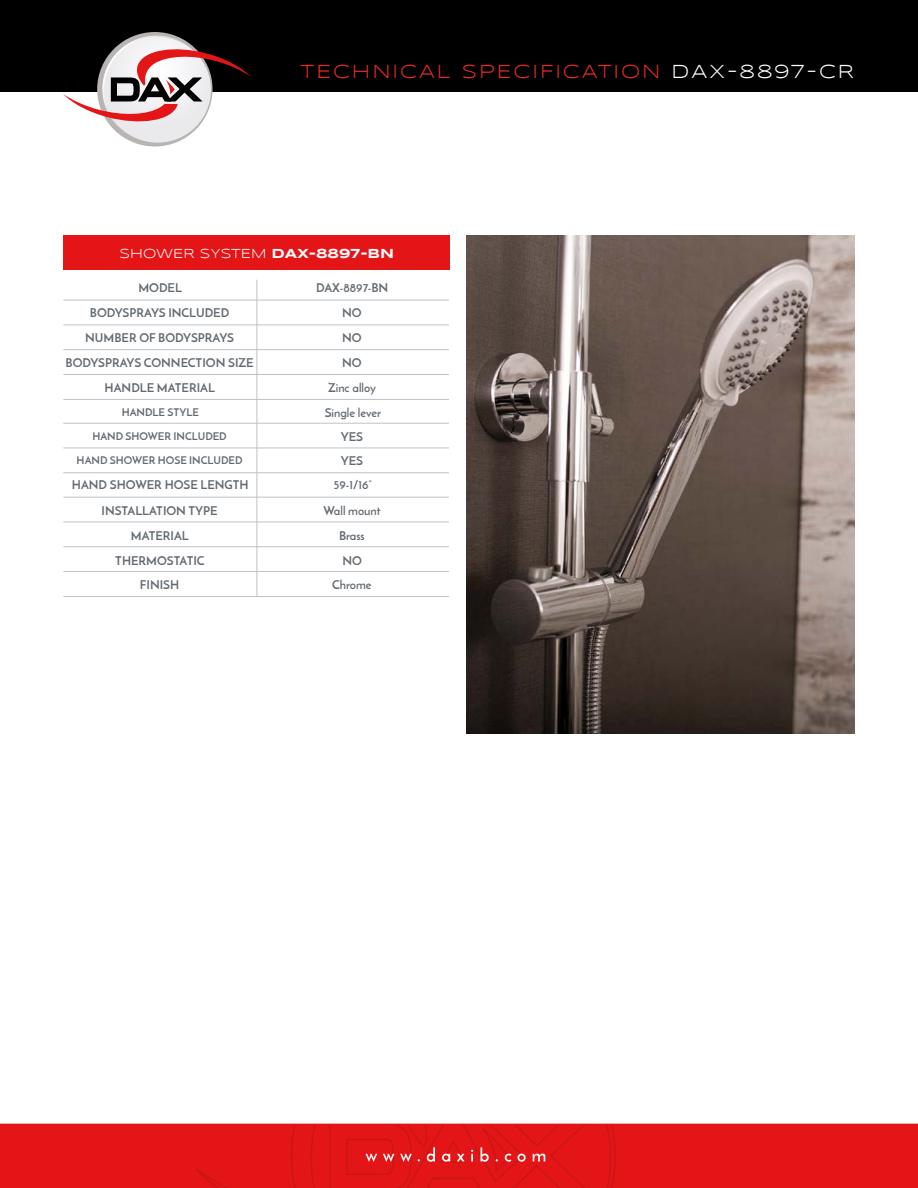
<style>
.page{position:relative;width:918px;height:1188px;background:#fff}
.page>*{position:absolute;margin:0;border:0;box-sizing:border-box;transform-origin:0 0}
.t1{font:19.5px "Syncopate";letter-spacing:.1em;color:#e62a2a}
.t2{font:13.5px "Syncopate";color:#fffcfd}
.t3{font:700 12px "Josefin Sans";color:#636b71}
.t4{font:700 10.5px "Josefin Sans";color:#636b71}
.s1{color:#fff}
.s2{font-weight:700}
</style>
<div class="page">
<div style="left:0;top:1124px;width:918px;height:64px;background:#e41517"></div>
<svg style="left:195px;top:1125px;width:421px;height:63px"></svg>
<div style="left:0;top:0;width:918px;height:91px;background:#000"></div>
<svg style="left:63px;top:36px;width:188px;height:107px"></svg>
<div style="left:64px;top:235px;width:386px;height:35px;background:#e41517"></div>
<hr style="left:257px;top:280px;width:1px;height:317px;background:#bfc1c7">
<img style="left:466px;top:235px;width:388px;height:498px">
<hr style="left:63px;top:300px;width:386px;height:1px;background:#bfc1c7">
<hr style="left:63px;top:497px;width:386px;height:1px;background:#bfc1c7">
<hr style="left:63px;top:399px;width:386px;height:1px;background:#bfc1c7">
<hr style="left:63px;top:596px;width:386px;height:1px;background:#bfc1c7">
<hr style="left:63px;top:349px;width:386px;height:1px;background:#bfc1c7">
<hr style="left:63px;top:546px;width:386px;height:1px;background:#bfc1c7">
<hr style="left:63px;top:448px;width:386px;height:1px;background:#bfc1c7">
<hr style="left:63px;top:325px;width:386px;height:1px;background:#bfc1c7">
<hr style="left:63px;top:522px;width:386px;height:1px;background:#bfc1c7">
<hr style="left:63px;top:423px;width:386px;height:1px;background:#bfc1c7">
<hr style="left:63px;top:374px;width:386px;height:1px;background:#bfc1c7">
<hr style="left:63px;top:571px;width:386px;height:1px;background:#bfc1c7">
<hr style="left:63px;top:472px;width:386px;height:1px;background:#bfc1c7">
<h1 class="t1" style="left:301px;top:61px;width:555px">TECHNICAL SPECIFICATION <span class="s1">DAX-8897-CR</span></h1>
<p class="t2" style="left:120px;top:245px;width:276px">SHOWER SYSTEM <span class="s2">DAX-8897-BN</span></p>
<p class="t3" style="left:138px;top:281px;width:45px">MODEL</p>
<p class="t3" style="left:316px;top:281px;width:74px">DAX-8897-BN</p>
<p class="t3" style="left:85px;top:330px;width:150px">NUMBER OF BODYSPRAYS</p>
<p class="t3" style="left:90px;top:306px;width:141px">BODYSPRAYS INCLUDED</p>
<p class="t3" style="left:342px;top:306px;width:21px">NO</p>
<p class="t3" style="left:342px;top:330px;width:21px">NO</p>
<p class="t3" style="left:66px;top:355px;width:190px">BODYSPRAYS CONNECTION SIZE</p>
<p class="t3" style="left:342px;top:355px;width:21px">NO</p>
<p class="t3" style="left:105px;top:381px;width:112px">HANDLE MATERIAL</p>
<p class="t3" style="left:328px;top:381px;width:49px">Zinc alloy</p>
<p class="t4" style="left:122px;top:405px;width:79px">HANDLE STYLE</p>
<p class="t3" style="left:325px;top:405px;width:58px">Single lever</p>
<p class="t4" style="left:92px;top:430px;width:136px">HAND SHOWER INCLUDED</p>
<p class="t3" style="left:341px;top:429px;width:24px">YES</p>
<p class="t4" style="left:77px;top:454px;width:167px">HAND SHOWER HOSE INCLUDED</p>
<p class="t3" style="left:341px;top:453px;width:24px">YES</p>
<p class="t3" style="left:72px;top:478px;width:178px">HAND SHOWER HOSE LENGTH</p>
<p class="t3" style="left:334px;top:478px;width:40px">59-1/16”</p>
<p class="t3" style="left:102px;top:503px;width:118px">INSTALLATION TYPE</p>
<p class="t3" style="left:324px;top:503px;width:59px">Wall mount</p>
<p class="t3" style="left:131px;top:528px;width:59px">MATERIAL</p>
<p class="t3" style="left:339px;top:528px;width:27px">Brass</p>
<p class="t3" style="left:115px;top:554px;width:91px">THERMOSTATIC</p>
<p class="t3" style="left:343px;top:554px;width:21px">NO</p>
<p class="t3" style="left:140px;top:578px;width:41px">FINISH</p>
<p class="t3" style="left:332px;top:578px;width:41px">Chrome</p>
</div>
